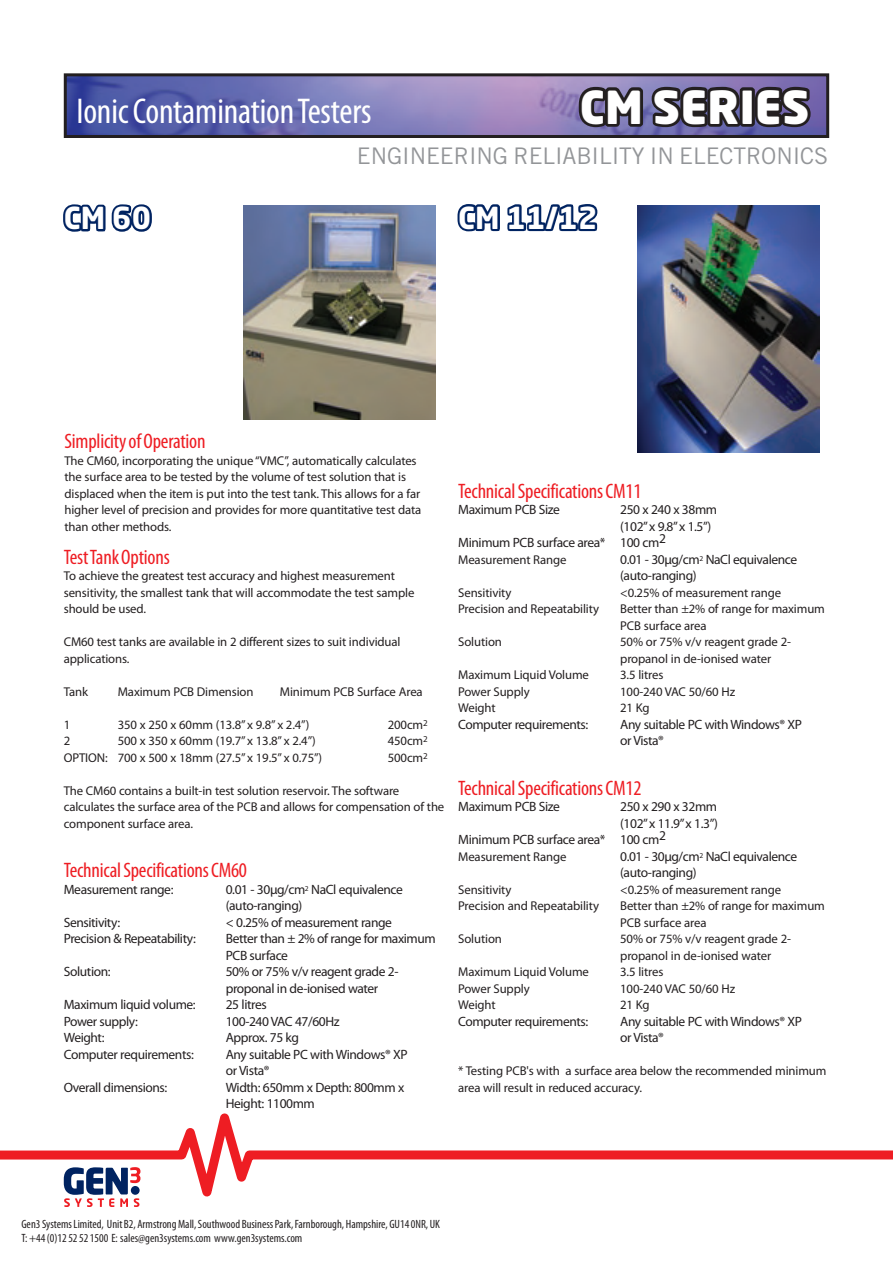
<style>
.page{position:relative;width:893px;height:1263px;background:#fff}
.page>*{position:absolute;margin:0;border:0;box-sizing:border-box;transform-origin:0 0}
.t1{font:900 45px "Neo Sans Std";letter-spacing:.01em;color:#fff}
.Head_28pt_B{font:condensed 36px "Myriad Pro";letter-spacing:-.005em;color:#fff}
.t2{font:700 30px "Neo Sans Std";letter-spacing:.01em;color:#fff}
.t3{font:22.8px "Trade Gothic";letter-spacing:-.005em;color:#939598}
.Head_14pt_B{font:condensed 21px "Myriad Pro";letter-spacing:-.01em;color:#ee1d23}
.Head_14pt_B-2{font:13.5px/16.5px "Myriad Pro";letter-spacing:-.03em;color:#231f20}
.Head_14pt_B-3{font:12.75px/16.5px "Myriad Pro";letter-spacing:-.01em;color:#231f20}
.t4{font:condensed 12px/13.5px "Myriad Pro";color:#231f20}
</style>
<div class="page">
<svg style="left:0;top:1113px;width:893px;height:94px"></svg>
<img style="left:68px;top:77px;width:757px;height:57px">
<div style="left:64px;top:73px;width:765px;height:65px;border:3px solid #231f20"></div>
<svg style="left:576px;top:83px;width:168px;height:48px;background:#4b4762"></svg>
<div style="left:740px;top:87px;width:15px;height:40px;border:6px solid #231f20"></div>
<svg style="left:752px;top:83px;width:62px;height:48px;background:#413a57"></svg>
<svg style="left:63px;top:204px;width:89px;height:28px"></svg>
<svg style="left:457px;top:204px;width:141px;height:28px"></svg>
<img style="left:637px;top:206px;width:182px;height:246px">
<img style="left:243px;top:206px;width:193px;height:214px">
<p class="t1" style="left:580px;top:78px;width:231px">CM SERIES</p>
<p class="t3" style="left:357px;top:143px;width:473px">ENGINEERING RELIABILITY IN ELECTRONICS</p>
<p class="Head_28pt_B" style="left:77px;top:89px;width:297px">Ionic Contamination Testers</p>
<p class="t2" style="left:64px;top:199px;width:89px">CM 60</p>
<p class="t2" style="left:458px;top:198px;width:141px">CM 11/12</p>
<p class="Head_14pt_B" style="left:64px;top:428px;width:143px">Simplicity of Operation</p>
<p class="Head_14pt_B-3" style="left:64px;top:452px;width:358px">The CM60, incorporating the unique “VMC”, automatically calculates the surface area to be tested by the volume of test solution that is displaced when the item is put into the test tank. This allows for a far higher level of precision and provides for more quantitative test data than other methods.</p>
<p class="Head_14pt_B" style="left:64px;top:544px;width:107px">Test Tank Options</p>
<p class="Head_14pt_B-3" style="left:64px;top:568px;width:352px">To achieve the greatest test accuracy and highest measurement sensitivity, the smallest tank that will accommodate the test sample should be used.</p>
<p class="Head_14pt_B-3" style="left:64px;top:634px;width:338px">CM60 test tanks are available in 2 different sizes to suit individual applications.</p>
<p class="Head_14pt_B-3" style="left:64px;top:683px;width:26px">Tank</p>
<p class="Head_14pt_B-3" style="left:118px;top:683px;width:137px">Maximum PCB Dimension</p>
<p class="Head_14pt_B-3" style="left:280px;top:683px;width:144px">Minimum PCB Surface Area</p>
<p class="Head_14pt_B-3" style="left:64px;top:716px;width:8px">1</p>
<p class="Head_14pt_B-3" style="left:118px;top:716px;width:193px">350 x 250 x 60mm (13.8” x 9.8” x 2.4”)</p>
<p class="Head_14pt_B-3" style="left:388px;top:716px;width:41px">200cm<sup>2</sup></p>
<p class="Head_14pt_B-3" style="left:64px;top:733px;width:8px">2</p>
<p class="Head_14pt_B-3" style="left:118px;top:733px;width:199px">500 x 350 x 60mm (19.7” x 13.8” x 2.4”)</p>
<p class="Head_14pt_B-3" style="left:388px;top:733px;width:41px">450cm<sup>2</sup></p>
<p class="Head_14pt_B-3" style="left:64px;top:749px;width:260px">OPTION: 700 x 500 x 18mm (27.5” x 19.5” x 0.75”)</p>
<p class="Head_14pt_B-3" style="left:388px;top:749px;width:41px">500cm<sup>2</sup></p>
<p class="Head_14pt_B-3" style="left:64px;top:782px;width:382px">The CM60 contains a built-in test solution reservoir. The software calculates the surface area of the PCB and allows for compensation of the component surface area.</p>
<p class="Head_14pt_B" style="left:64px;top:857px;width:185px">Technical Specifications CM60</p>
<p class="Head_14pt_B-2" style="left:64px;top:881px;width:111px">Measurement range:</p>
<p class="Head_14pt_B-2" style="left:226px;top:881px;width:179px">0.01 - 30μg/cm<sup>2</sup> NaCl equivalence</p>
<p class="Head_14pt_B-2" style="left:226px;top:898px;width:78px">(auto-ranging)</p>
<p class="Head_14pt_B-2" style="left:64px;top:914px;width:58px">Sensitivity:</p>
<p class="Head_14pt_B-2" style="left:226px;top:914px;width:168px">&lt; 0.25% of measurement range</p>
<p class="Head_14pt_B-2" style="left:64px;top:931px;width:134px">Precision &amp; Repeatability:</p>
<p class="Head_14pt_B-2" style="left:226px;top:931px;width:211px">Better than ± 2% of range for maximum</p>
<p class="Head_14pt_B-2" style="left:226px;top:947px;width:64px">PCB surface</p>
<p class="Head_14pt_B-2" style="left:64px;top:964px;width:48px">Solution:</p>
<p class="Head_14pt_B-2" style="left:226px;top:964px;width:174px">50% or 75% v/v reagent grade 2- proponal in de-ionised water</p>
<p class="Head_14pt_B-2" style="left:64px;top:997px;width:133px">Maximum liquid volume:</p>
<p class="Head_14pt_B-2" style="left:226px;top:997px;width:42px">25 litres</p>
<p class="Head_14pt_B-2" style="left:64px;top:1013px;width:76px">Power supply:</p>
<p class="Head_14pt_B-2" style="left:226px;top:1013px;width:115px">100-240 VAC 47/60Hz</p>
<p class="Head_14pt_B-2" style="left:64px;top:1030px;width:42px">Weight:</p>
<p class="Head_14pt_B-2" style="left:226px;top:1030px;width:75px">Approx. 75 kg</p>
<p class="Head_14pt_B-2" style="left:64px;top:1046px;width:132px">Computer requirements:</p>
<p class="Head_14pt_B-2" style="left:226px;top:1046px;width:183px">Any suitable PC with Windows® XP</p>
<p class="Head_14pt_B-2" style="left:226px;top:1063px;width:45px">or Vista®</p>
<p class="Head_14pt_B-2" style="left:64px;top:1079px;width:105px">Overall dimensions:</p>
<p class="Head_14pt_B-2" style="left:226px;top:1079px;width:180px">Width: 650mm x Depth: 800mm x<br>Height: 1100mm</p>
<p class="Head_14pt_B" style="left:458px;top:478px;width:185px">Technical Specifications CM11</p>
<p class="Head_14pt_B-2" style="left:458px;top:502px;width:103px">Maximum PCB Size</p>
<p class="Head_14pt_B-2" style="left:620px;top:502px;width:98px">250 x 240 x 38mm</p>
<p class="Head_14pt_B-2" style="left:620px;top:518px;width:93px">(102” x 9.8” x 1.5”)</p>
<p class="Head_14pt_B-2" style="left:458px;top:535px;width:209px">Minimum PCB surface area* 100 cm2</p>
<p class="Head_14pt_B-3" style="left:458px;top:551px;width:110px">Measurement Range</p>
<p class="Head_14pt_B-2" style="left:620px;top:551px;width:179px">0.01 - 30μg/cm<sup>2</sup> NaCl equivalence</p>
<p class="Head_14pt_B-2" style="left:620px;top:568px;width:78px">(auto-ranging)</p>
<p class="Head_14pt_B-3" style="left:458px;top:584px;width:55px">Sensitivity</p>
<p class="Head_14pt_B-3" style="left:620px;top:584px;width:163px">&lt;0.25% of measurement range</p>
<p class="Head_14pt_B-3" style="left:458px;top:601px;width:142px">Precision and Repeatability</p>
<p class="Head_14pt_B-3" style="left:620px;top:601px;width:206px">Better than ±2% of range for maximum<br>PCB surface area</p>
<p class="Head_14pt_B-3" style="left:458px;top:634px;width:45px">Solution</p>
<p class="Head_14pt_B-3" style="left:620px;top:634px;width:172px">50% or 75% v/v reagent grade 2- propanol in de-ionised water</p>
<p class="Head_14pt_B-3" style="left:458px;top:667px;width:132px">Maximum Liquid Volume</p>
<p class="Head_14pt_B-3" style="left:620px;top:667px;width:45px">3.5 litres</p>
<p class="Head_14pt_B-3" style="left:458px;top:683px;width:73px">Power Supply</p>
<p class="Head_14pt_B-3" style="left:620px;top:683px;width:117px">100-240 VAC 50/60 Hz</p>
<p class="Head_14pt_B-3" style="left:458px;top:700px;width:39px">Weight</p>
<p class="Head_14pt_B-3" style="left:620px;top:700px;width:31px">21 Kg</p>
<p class="Head_14pt_B-2" style="left:458px;top:716px;width:132px">Computer requirements:</p>
<p class="Head_14pt_B-2" style="left:620px;top:716px;width:183px">Any suitable PC with Windows® XP</p>
<p class="Head_14pt_B-2" style="left:620px;top:733px;width:45px">or Vista®</p>
<p class="Head_14pt_B" style="left:458px;top:775px;width:185px">Technical Specifications CM12</p>
<p class="Head_14pt_B-2" style="left:458px;top:799px;width:103px">Maximum PCB Size</p>
<p class="Head_14pt_B-2" style="left:620px;top:799px;width:98px">250 x 290 x 32mm</p>
<p class="Head_14pt_B-2" style="left:620px;top:815px;width:99px">(102” x 11.9” x 1.3”)</p>
<p class="Head_14pt_B-2" style="left:458px;top:832px;width:209px">Minimum PCB surface area* 100 cm2</p>
<p class="Head_14pt_B-3" style="left:458px;top:848px;width:110px">Measurement Range</p>
<p class="Head_14pt_B-2" style="left:620px;top:848px;width:179px">0.01 - 30μg/cm<sup>2</sup> NaCl equivalence</p>
<p class="Head_14pt_B-2" style="left:620px;top:865px;width:78px">(auto-ranging)</p>
<p class="Head_14pt_B-3" style="left:458px;top:881px;width:55px">Sensitivity</p>
<p class="Head_14pt_B-3" style="left:620px;top:881px;width:163px">&lt;0.25% of measurement range</p>
<p class="Head_14pt_B-3" style="left:458px;top:898px;width:142px">Precision and Repeatability</p>
<p class="Head_14pt_B-3" style="left:620px;top:898px;width:206px">Better than ±2% of range for maximum<br>PCB surface area</p>
<p class="Head_14pt_B-3" style="left:458px;top:931px;width:45px">Solution</p>
<p class="Head_14pt_B-3" style="left:620px;top:931px;width:172px">50% or 75% v/v reagent grade 2- propanol in de-ionised water</p>
<p class="Head_14pt_B-3" style="left:458px;top:964px;width:132px">Maximum Liquid Volume</p>
<p class="Head_14pt_B-3" style="left:620px;top:964px;width:45px">3.5 litres</p>
<p class="Head_14pt_B-3" style="left:458px;top:980px;width:73px">Power Supply</p>
<p class="Head_14pt_B-3" style="left:620px;top:980px;width:117px">100-240 VAC 50/60 Hz</p>
<p class="Head_14pt_B-3" style="left:458px;top:997px;width:39px">Weight</p>
<p class="Head_14pt_B-3" style="left:620px;top:997px;width:31px">21 Kg</p>
<p class="Head_14pt_B-2" style="left:458px;top:1013px;width:132px">Computer requirements:</p>
<p class="Head_14pt_B-2" style="left:620px;top:1013px;width:183px">Any suitable PC with Windows® XP</p>
<p class="Head_14pt_B-2" style="left:620px;top:1030px;width:45px">or Vista®</p>
<p class="Head_14pt_B-3" style="left:458px;top:1063px;width:370px">* Testing PCB's with a surface area below the recommended minimum area will result in reduced accuracy.</p>
<p class="t4" style="left:21px;top:1217px;width:420px">Gen3 Systems Limited, Unit B2, Armstrong Mall, Southwood Business Park, Farnborough, Hampshire, GU14 0NR, UK<br>T: +44 (0)12 52 52 1500 E: sales@gen3systems.com www.gen3systems.com</p>
</div>
